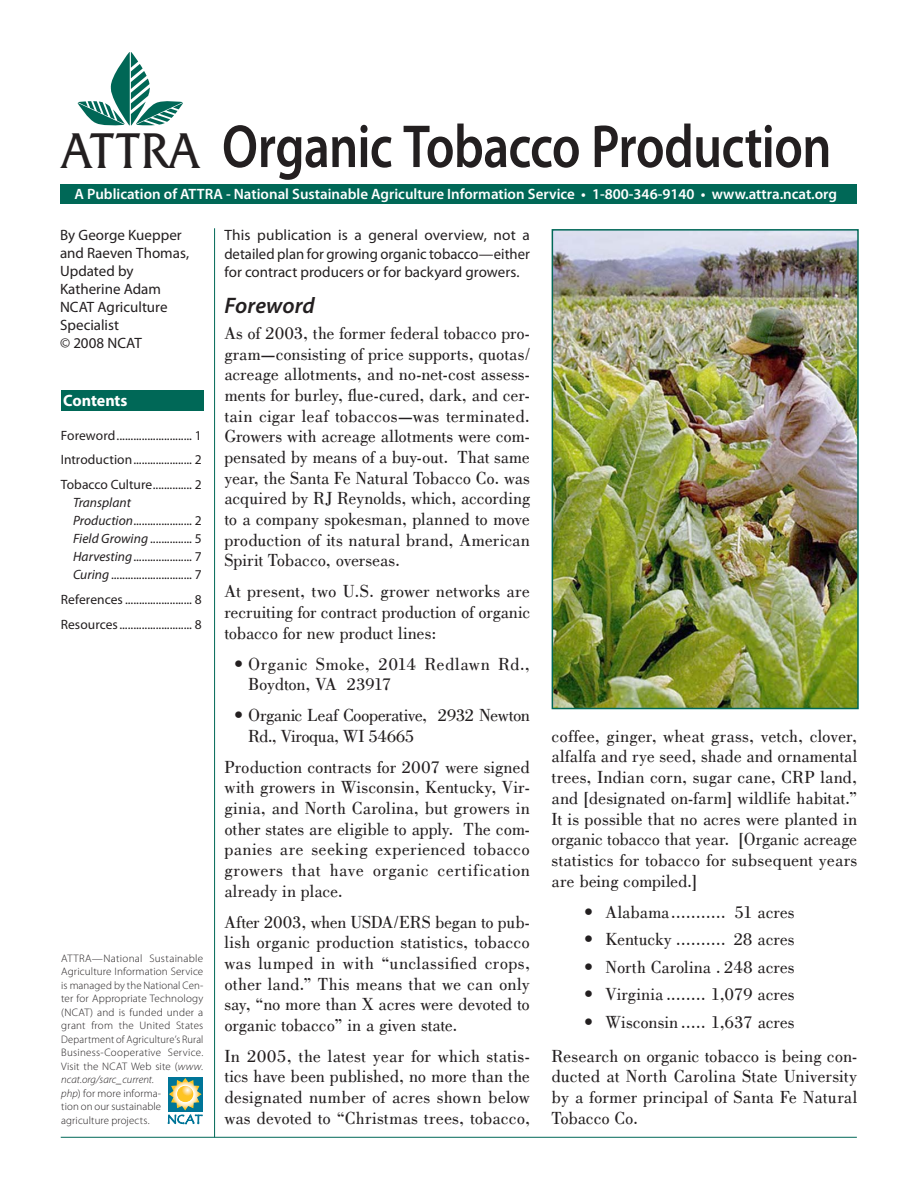
<style>
.page{position:relative;width:918px;height:1188px;background:#fff}
.page>*{position:absolute;margin:0;border:0;box-sizing:border-box;transform-origin:0 0}
.t1{font:600 61.2px "Myriad Pro";letter-spacing:-.015em;color:#231f20;scale:.83 1}
.t2{font:51.15px "Friz Quadrata IT Cby BT";color:#231f20;scale:.92 1}
.t3{font:italic 600 22.5px "Myriad Pro";color:#231f20}
.t4{font:18px/20.7px "Bodoni";letter-spacing:.005em;color:#231f20;text-align:justify}
.t5{font:18px/20.7px "Bodoni";letter-spacing:-.025em;color:#231f20}
.t6{font:700 16.5px "Myriad Pro";letter-spacing:-.005em;color:#fff}
.t7{font:15px/18.5px "Myriad";color:#231f20;text-align:justify}
.t8{font:600 15px "Myriad Pro";color:#fff}
.t9{font:15px/18px "Myriad Pro";color:#231f20}
.t10{font:13.5px/18px "Myriad Pro";letter-spacing:.005em;color:#231f20}
.t11{font:300 10.8px/13.5px "Myriad Pro";letter-spacing:.015em;color:#231f20}
.s1{font-style:italic}
</style>
<div class="page">
<hr style="left:214px;top:228px;width:1px;height:909px;background:#006857">
<div style="left:61px;top:185px;width:796px;height:19px;background:#006857"></div>
<hr style="left:61px;top:1137px;width:796px;height:1px;background:#006857">
<svg style="left:78px;top:52px;width:105px;height:74px"></svg>
<div style="left:168px;top:1077px;width:35px;height:35px;background:#007598"></div>
<svg style="left:168px;top:1078px;width:35px;height:46px"></svg>
<div style="left:61px;top:390px;width:142px;height:21px;background:#006857"></div>
<img style="left:555px;top:232px;width:301px;height:474px">
<div style="left:552px;top:229px;width:307px;height:480px;border:2px solid #006857"></div>
<h2 class="t2" style="left:62px;top:134px;width:150px">ATTRA</h2>
<h1 class="t1" style="left:222px;top:123px;width:736px">Organic Tobacco Production</h1>
<p class="t8" style="left:75px;top:188px;width:764px">A Publication of ATTRA - National Sustainable Agriculture Information Service • 1-800-346-9140 • www.attra.ncat.org</p>
<p class="t9" style="left:60px;top:228px;width:131px">By George Kuepper and Raeven Thomas,<br>Updated by<br>Katherine Adam<br>NCAT Agriculture<br>Specialist<br>© 2008 NCAT</p>
<p class="t6" style="left:63px;top:394px;width:66px">Contents</p>
<p class="t10" style="left:61px;top:424px;width:143px;line-height:24.8px;text-align:justify">Foreword ........................... 1<br>Introduction ..................... 2<br>Tobacco Culture .............. 2</p>
<p class="t10" style="left:73px;top:495px;width:130px"><span class="s1">Transplant<br>Production</span> ..................... 2<br><span class="s1">Field Growing</span> ............... 5<br><span class="s1">Harvesting</span> ..................... 7<br><span class="s1">Curing</span> ............................. 7</p>
<p class="t10" style="left:61px;top:588px;width:143px;line-height:24.8px">References ........................ 8<br>Resources .......................... 8</p>
<p class="t11" style="left:61px;top:952px;width:144px">ATTRA—National Sustainable<br>Agriculture Information Service is managed by the National Cen&shy;ter for Appropriate Technology (NCAT) and is funded under a grant from the United States<br>Department of Agriculture’s Rural<br>Business-Cooperative Service.<br>Visit the NCAT Web site (<span class="s1">www. ncat.org/sarc_current.<br>php</span>) for more informa-<br>tion on our sustainable agriculture projects.</p>
<p class="t7" style="left:224px;top:227px;width:307px">This publication is a general overview, not a detailed plan for growing organic tobacco—either for contract producers or for backyard growers.</p>
<p class="t3" style="left:224px;top:297px;width:92px">Foreword</p>
<p class="t4" style="left:224px;top:323px;width:307px">As of 2003, the former federal tobacco pro&shy;gram—consisting of price supports, quotas/ acreage allotments, and no-net-cost assess&shy;ments for burley, flue-cured, dark, and cer&shy;tain cigar leaf tobaccos—was terminated.<br>Growers with acreage allotments were com&shy;pensated by means of a buy-out. That same year, the Santa Fe Natural Tobacco Co. was acquired by RJ Reynolds, which, according to a company spokesman, planned to move production of its natural brand, American Spirit Tobacco, overseas.</p>
<p class="t4" style="left:224px;top:581px;width:307px">At present, two U.S. grower networks are recruiting for contract production of organic tobacco for new product lines:</p>
<p class="t4" style="left:248px;top:653px;width:283px;text-indent:-14px">• Organic Smoke, 2014 Redlawn Rd.,<br>Boydton, VA 23917</p>
<p class="t5" style="left:248px;top:705px;width:283px;text-indent:-14px">• Organic Leaf Cooperative, 2932 Newton<br>Rd., Viroqua, WI 54665</p>
<p class="t4" style="left:224px;top:757px;width:307px">Production contracts for 2007 were signed with growers in Wisconsin, Kentucky, Vir&shy;ginia, and North Carolina, but growers in other states are eligible to apply. The com&shy;panies are seeking experienced tobacco growers that have organic certification already in place.</p>
<p class="t4" style="left:224px;top:911px;width:307px">After 2003, when USDA/ERS began to pub&shy;lish organic production statistics, tobacco was lumped in with “unclassified crops, other land.” This means that we can only say, “no more than X acres were devoted to organic tobacco” in a given state.</p>
<p class="t4" style="left:224px;top:1046px;width:307px">In 2005, the latest year for which statis&shy;tics have been published, no more than the designated number of acres shown below was devoted to “Christmas trees, tobacco,</p>
<p class="t4" style="left:552px;top:726px;width:307px">coffee, ginger, wheat grass, vetch, clover, alfalfa and rye seed, shade and ornamental trees, Indian corn, sugar cane, CRP land, and [designated on-farm] wildlife habitat.” It is possible that no acres were planted in organic tobacco that year. [Organic acreage statistics for tobacco for subsequent years are being compiled.]</p>
<p class="t4" style="left:606px;top:898px;width:191px;line-height:27.5px">Alabama ........... 51 acres Kentucky .......... 28 acres North Carolina . 248 acres Virginia ........ 1,079 acres Wisconsin ..... 1,637 acres</p>
<p class="t4" style="left:552px;top:1046px;width:307px">Research on organic tobacco is being con&shy;ducted at North Carolina State University by a former principal of Santa Fe Natural Tobacco Co.</p>
<p class="t4" style="left:584px;top:898px;width:10px;line-height:27.5px">• • • • •</p>
</div>
